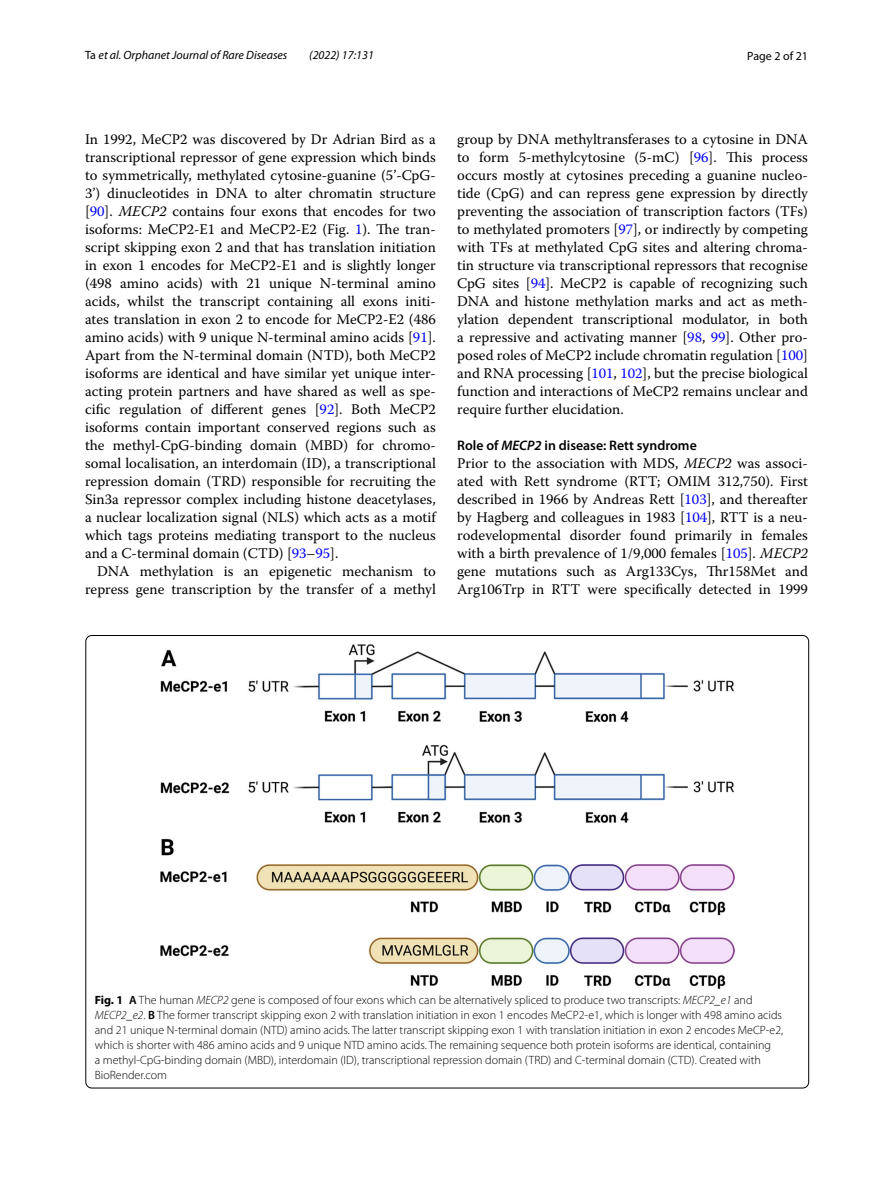
<style>
.page{position:relative;width:893px;height:1187px;background:#fff}
.page>*{position:absolute;margin:0;border:0;box-sizing:border-box;transform-origin:0 0}
.t1{font:14.7px/18px "Warnock Pro";color:#000;text-align:justify}
.t2{font:600 13.8px "Myriad Pro";color:#000}
.t3{font:300 12px/15px "Myriad Pro";color:#000}
.t4{font:italic 12px "Myriad Pro";color:#000}
.t5{font:12px "Myriad Pro";color:#000}
.s1{font-style:normal}
.s2{color:#00f}
.s3{font-style:italic}
.s4{font-weight:700}
.s5{font-weight:600}
</style>
<div class="page">
<img style="left:160px;top:644px;width:574px;height:344px">
<p class="t4" style="left:85px;top:48px;width:204px"><span class="s1">Ta</span> et al. Orphanet Journal of Rare Diseases</p>
<p class="t4" style="left:309px;top:48px;width:66px">(2022) 17:131</p>
<p class="t5" style="left:747px;top:48px;width:62px">Page 2 of 21</p>
<p class="t1" style="left:85px;top:130px;width:352px">In 1992, MeCP2 was discovered by Dr Adrian Bird as a transcriptional repressor of gene expression which binds to symmetrically, methylated cytosine-guanine (5’-CpG-3’) dinucleotides in DNA to alter chromatin structure [<span class="s2">90</span>]. <span class="s3">MECP2</span> contains four exons that encodes for two isoforms: MeCP2-E1 and MeCP2-E2 (Fig. <span class="s2">1</span>). The tran&shy;script skipping exon 2 and that has translation initiation in exon 1 encodes for MeCP2-E1 and is slightly longer (498 amino acids) with 21 unique N-terminal amino acids, whilst the transcript containing all exons initi&shy;ates translation in exon 2 to encode for MeCP2-E2 (486 amino acids) with 9 unique N-terminal amino acids [<span class="s2">91</span>].<br>Apart from the N-terminal domain (NTD), both MeCP2 isoforms are identical and have similar yet unique inter&shy;acting protein partners and have shared as well as spe&shy;cific regulation of different genes [<span class="s2">92</span>]. Both MeCP2 isoforms contain important conserved regions such as the methyl-CpG-binding domain (MBD) for chromo&shy;somal localisation, an interdomain (ID), a transcriptional repression domain (TRD) responsible for recruiting the Sin3a repressor complex including histone deacetylases, a nuclear localization signal (NLS) which acts as a motif which tags proteins mediating transport to the nucleus and a C-terminal domain (CTD) [<span class="s2">93</span>–<span class="s2">95</span>].</p>
<p class="t1" style="left:85px;top:562px;width:352px;text-align:right">DNA methylation is an epigenetic mechanism to repress gene transcription by the transfer of a methyl</p>
<p class="t1" style="left:457px;top:130px;width:352px">group by DNA methyltransferases to a cytosine in DNA to form 5-methylcytosine (5-mC) [<span class="s2">96</span>]. This process occurs mostly at cytosines preceding a guanine nucleo&shy;tide (CpG) and can repress gene expression by directly preventing the association of transcription factors (TFs) to methylated promoters [<span class="s2">97</span>], or indirectly by competing with TFs at methylated CpG sites and altering chroma&shy;tin structure via transcriptional repressors that recognise CpG sites [<span class="s2">94</span>]. MeCP2 is capable of recognizing such DNA and histone methylation marks and act as meth&shy;ylation dependent transcriptional modulator, in both a repressive and activating manner [<span class="s2">98</span>, <span class="s2">99</span>]. Other pro&shy;posed roles of MeCP2 include chromatin regulation [<span class="s2">100</span>] and RNA processing [<span class="s2">101</span>, <span class="s2">102</span>], but the precise biological function and interactions of MeCP2 remains unclear and require further elucidation.</p>
<p class="t2" style="left:457px;top:436px;width:241px">Role of <span class="s3">MECP2</span> in disease: Rett syndrome</p>
<p class="t1" style="left:457px;top:454px;width:352px">Prior to the association with MDS, <span class="s3">MECP2</span> was associ&shy;ated with Rett syndrome (RTT; OMIM 312,750). First described in 1966 by Andreas Rett [<span class="s2">103</span>], and thereafter by Hagberg and colleagues in 1983 [<span class="s2">104</span>], RTT is a neu&shy;rodevelopmental disorder found primarily in females with a birth prevalence of 1/9,000 females [<span class="s2">105</span>]. <span class="s3">MECP2 </span>gene mutations such as Arg133Cys, Thr158Met and Arg106Trp in RTT were specifically detected in 1999</p>
<p class="t3" style="left:95px;top:992px;width:690px"><span class="s4">Fig. 1</span> <span class="s5">A</span> The human <span class="s3">MECP2</span> gene is composed of four exons which can be alternatively spliced to produce two transcripts: <span class="s3">MECP2_e1</span> and <span class="s3">MECP2_e2</span>. <span class="s5">B</span> The former transcript skipping exon 2 with translation initiation in exon 1 encodes MeCP2-e1, which is longer with 498 amino acids and 21 unique N-terminal domain (NTD) amino acids. The latter transcript skipping exon 1 with translation initiation in exon 2 encodes MeCP-e2, which is shorter with 486 amino acids and 9 unique NTD amino acids. The remaining sequence both protein isoforms are identical, containing<br>a methyl-CpG-binding domain (MBD), interdomain (ID), transcriptional repression domain (TRD) and C-terminal domain (CTD). Created with BioRender.com</p>
</div>
